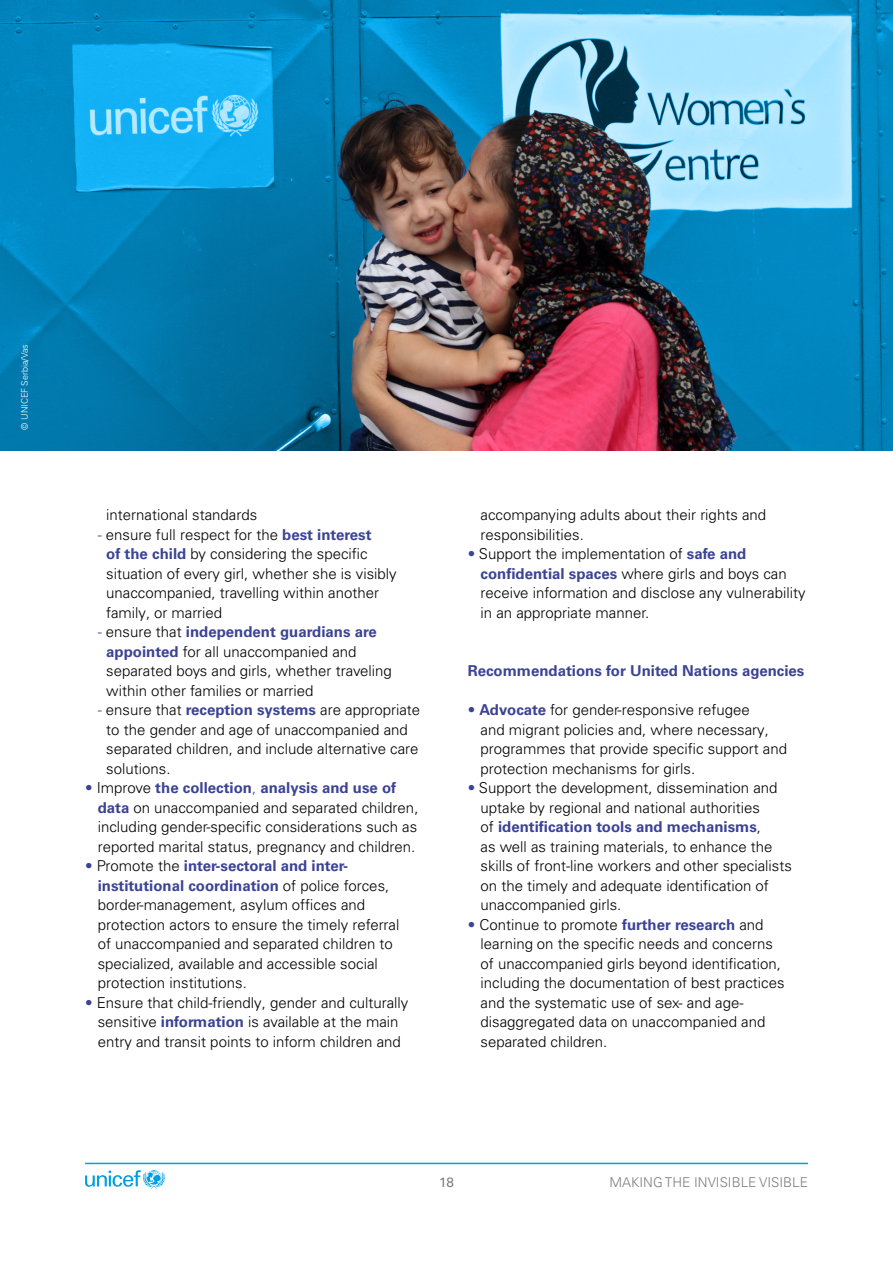
<style>
.page{position:relative;width:893px;height:1263px;background:#fff}
.page>*{position:absolute;margin:0;border:0;box-sizing:border-box;transform-origin:0 0}
.t1{font:300 15px/19.5px "Univers LT Pro 45";color:#000}
.t2{font:700 15px/19.5px "Univers LT Pro 65";color:#3b4395}
.t3{font:300 13.5px "Univers LT Pro 45";color:#7f7b7d}
.t4{font:13.5px "Univers LT Std";color:#7f7b7d}
.t5{font:300 9px "Univers LT Pro 45";color:#fff}
.s1{color:#3b4395}
.s2{font-family:"Univers LT Pro 65";font-weight:700;color:#3b4395}
.s3{font-family:"Univers LT Pro 45";font-weight:300}
.s4{font-family:"Univers LT Pro 45";font-weight:300;color:#000}
</style>
<div class="page">
<svg style="left:85px;top:1170px;width:80px;height:18px"></svg>
<hr style="left:85px;top:1163px;width:723px;height:1px;background:#009fe3">
<img style="left:0;top:0;width:893px;height:451px">
<p class="t5" style="left:19px;top:429px;width:87px;rotate:-90deg">© UNICEF Serbia/Vas</p>
<p class="t1" style="left:106px;top:505px;width:152px">international standards</p>
<p class="t1" style="left:106px;top:524px;width:292px;text-indent:-9px"><span class="s1">-</span> ensure full respect for the <span class="s2">best interest<br>of the child</span> by considering the specific situation of every girl, whether she is visibly unaccompanied, travelling within another family, or married</p>
<p class="t2" style="left:98px;top:622px;width:281px"><span class="s3">-</span> <span class="s4">ensure that</span> independent guardians are</p>
<p class="t1" style="left:106px;top:641px;width:287px"><span class="s2">appointed</span> for all unaccompanied and separated boys and girls, whether traveling within other families or married</p>
<p class="t1" style="left:106px;top:700px;width:315px;text-indent:-9px"><span class="s1">-</span> ensure that <span class="s2">reception systems</span> are appropriate to the gender and age of unaccompanied and separated children, and include alternative care solutions.</p>
<p class="t2" style="left:85px;top:778px;width:313px"><span class="s3">•</span> <span class="s4">Improve</span> the collection<span class="s3">,</span> analysis and use of</p>
<p class="t1" style="left:98px;top:797px;width:322px;text-align:justify"><span class="s2">data</span> on unaccompanied and separated children, including gender-specific considerations such as reported marital status, pregnancy and children.</p>
<p class="t2" style="left:98px;top:856px;width:293px;text-indent:-13px"><span class="s3">•</span> <span class="s4">Promote the</span> inter-sectoral and inter&shy;institutional coordination <span class="s4">of police forces,</span></p>
<p class="t1" style="left:98px;top:895px;width:303px">border-management, asylum offices and protection actors to ensure the timely referral of unaccompanied and separated children to specialized, available and accessible social protection institutions.</p>
<p class="t1" style="left:85px;top:992px;width:325px;text-align:center"><span class="s1">•</span> Ensure that child-friendly, gender and culturally sensitive <span class="s2">information</span> is available at the main entry and transit points to inform children and</p>
<p class="t1" style="left:480px;top:505px;width:287px">accompanying adults about their rights and responsibilities.</p>
<p class="t1" style="left:480px;top:544px;width:327px;text-indent:-13px"><span class="s1">•</span> Support the implementation of <span class="s2">safe and confidential spaces</span> where girls and boys can receive information and disclose any vulnerability in an appropriate manner.</p>
<p class="t2" style="left:468px;top:661px;width:338px">Recommendations for United Nations agencies</p>
<p class="t1" style="left:480px;top:700px;width:308px;text-indent:-13px"><span class="s1">•</span> <span class="s2">Advocate</span> for gender-responsive refugee<br>and migrant policies and, where necessary, programmes that provide specific support and protection mechanisms for girls.</p>
<p class="t1" style="left:468px;top:778px;width:311px;text-align:center"><span class="s1">•</span> Support the development, dissemination and uptake by regional and national authorities</p>
<p class="t2" style="left:480px;top:817px;width:282px"><span class="s4">of</span> identification tools and mechanisms<span class="s4">,</span></p>
<p class="t1" style="left:480px;top:836px;width:313px">as well as training materials, to enhance the skills of front-line workers and other specialists on the timely and adequate identification of unaccompanied girls.</p>
<p class="t1" style="left:480px;top:914px;width:306px;text-indent:-13px"><span class="s1">•</span> Continue to promote <span class="s2">further research</span> and learning on the specific needs and concerns of unaccompanied girls beyond identification, including the documentation of best practices and the systematic use of sex- and age&shy;disaggregated data on unaccompanied and separated children.</p>
<p class="t4" style="left:439px;top:1174px;width:16px">18</p>
<p class="t3" style="left:609px;top:1174px;width:200px">MAKING THE INVISIBLE VISIBLE</p>
</div>
